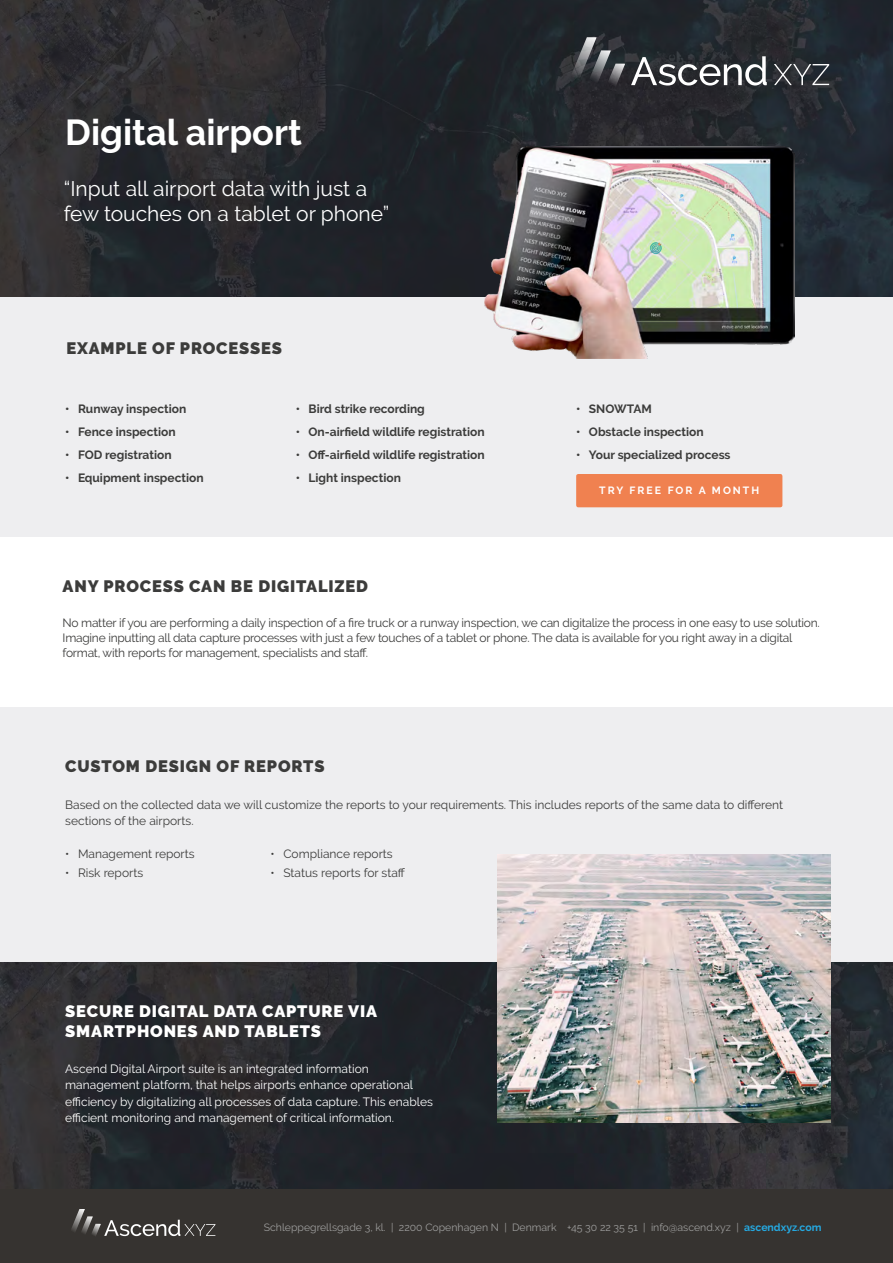
<style>
.page{position:relative;width:893px;height:1263px;background:#fff}
.page>*{position:absolute;margin:0;border:0;box-sizing:border-box;transform-origin:0 0}
.t1{font:700 36px "Raleway";color:#fff}
.t2{font:21px/25.2px "Raleway";color:#fff}
.t3{font:900 16.5px "Raleway";letter-spacing:.05em;color:#3c3c3b}
.t4{font:900 16.5px/19.8px "Raleway";letter-spacing:.05em;color:#fff}
.t5{font:12px/15px "Raleway";letter-spacing:-.02em;color:#3c3c3b}
.t6{font:700 12px "Raleway";color:#3c3c3b}
.t7{font:12px/16.5px "Raleway";color:#fff}
.t8{font:12px/16.5px "Raleway";color:#3c3c3b}
.t9{font:10.5px "Raleway";color:#9d9d9c}
.t10{font:700 10.5px "Raleway";letter-spacing:.19em;color:#fff}
.s1{font-weight:700;color:#25a9e1}
</style>
<div class="page">
<div style="left:0;top:707px;width:893px;height:255px;background:#eeeef0"></div>
<div style="left:0;top:297px;width:893px;height:240px;background:#eeeef0"></div>
<img style="left:0;top:0;width:893px;height:297px">
<img style="left:0;top:962px;width:893px;height:227px">
<svg style="left:631px;top:56px;width:136px;height:30px"></svg>
<svg style="left:774px;top:64px;width:55px;height:21px"></svg>
<svg style="left:565px;top:37px;width:60px;height:53px"></svg>
<div style="left:576px;top:474px;width:206px;height:33px;background:#f08150;border-radius:2px"></div>
<img style="left:484px;top:147px;width:311px;height:211px">
<img style="left:497px;top:855px;width:333px;height:267px">
<div style="left:0;top:1189px;width:893px;height:74px;background:#363330"></div>
<svg style="left:71px;top:1209px;width:144px;height:28px"></svg>
<h1 class="t1" style="left:65px;top:112px;width:238px">Digital airport</h1>
<h2 class="t2" style="left:64px;top:176px;width:327px">“Input all airport data with just a few touches on a tablet or phone”</h2>
<h3 class="t3" style="left:66px;top:338px;width:217px">EXAMPLE OF PROCESSES</h3>
<p class="t6" style="left:65px;top:402px;width:122px">• Runway inspection</p>
<p class="t6" style="left:65px;top:425px;width:112px">• Fence inspection</p>
<p class="t6" style="left:65px;top:447px;width:108px">• FOD registration</p>
<p class="t6" style="left:65px;top:470px;width:140px">• Equipment inspection</p>
<p class="t6" style="left:296px;top:402px;width:131px">• Bird strike recording</p>
<p class="t6" style="left:296px;top:425px;width:190px">• On-airfield wildlife registration</p>
<p class="t6" style="left:296px;top:447px;width:190px">• Off-airfield wildlife registration</p>
<p class="t6" style="left:296px;top:470px;width:107px">• Light inspection</p>
<p class="t6" style="left:576px;top:402px;width:77px">• SNOWTAM</p>
<p class="t6" style="left:576px;top:425px;width:129px">• Obstacle inspection</p>
<p class="t6" style="left:576px;top:447px;width:156px">• Your specialized process</p>
<p class="t10" style="left:599px;top:484px;width:161px">TRY FREE FOR A MONTH</p>
<h3 class="t3" style="left:63px;top:577px;width:307px">ANY PROCESS CAN BE DIGITALIZED</h3>
<p class="t5" style="left:63px;top:615px;width:759px">No matter if you are performing a daily inspection of a fire truck or a runway inspection, we can digitalize the process in one easy to use solution.<br>Imagine inputting all data capture processes with just a few touches of a tablet or phone. The data is available for you right away in a digital format, with reports for management, specialists and staff.</p>
<h3 class="t3" style="left:65px;top:757px;width:261px">CUSTOM DESIGN OF REPORTS</h3>
<p class="t8" style="left:65px;top:796px;width:719px">Based on the collected data we will customize the reports to your requirements. This includes reports of the same data to different sections of the airports.</p>
<p class="t8" style="left:65px;top:845px;width:131px">• Management reports</p>
<p class="t8" style="left:65px;top:864px;width:79px">• Risk reports</p>
<p class="t8" style="left:271px;top:845px;width:124px">• Compliance reports</p>
<p class="t8" style="left:271px;top:864px;width:136px">• Status reports for staff</p>
<h3 class="t4" style="left:65px;top:1001px;width:313px">SECURE DIGITAL DATA CAPTURE VIA<br>SMARTPHONES AND TABLETS</h3>
<p class="t7" style="left:65px;top:1060px;width:369px">Ascend Digital Airport suite is an integrated information management platform, that helps airports enhance operational efficiency by digitalizing all processes of data capture. This enables efficient monitoring and management of critical information.</p>
<p class="t9" style="left:264px;top:1221px;width:559px">Schleppegrellsgade 3, kl. | 2200 Copenhagen N | Denmark +45 30 22 35 51 | info@ascend.xyz | <span class="s1">ascendxyz.com</span></p>
</div>
